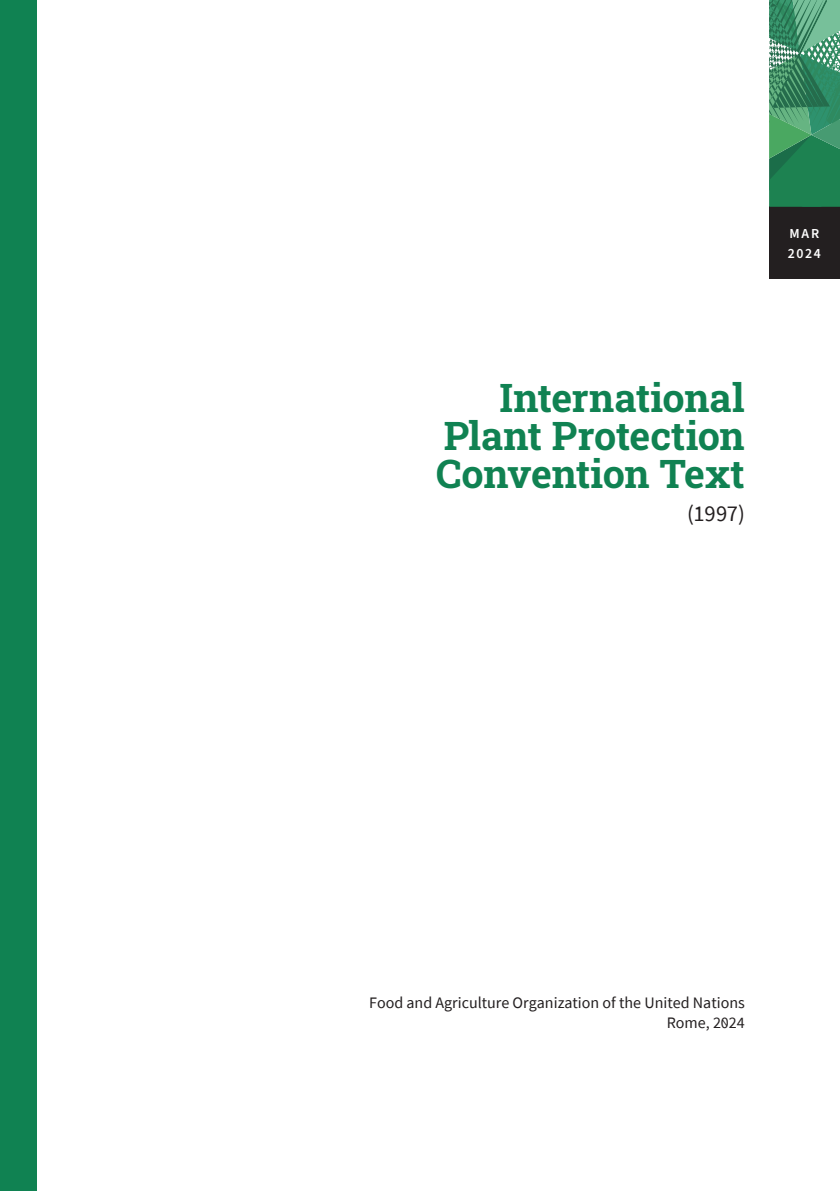
<style>
.page{position:relative;width:840px;height:1191px;background:#fff}
.page>*{position:absolute;margin:0;border:0;box-sizing:border-box;transform-origin:0 0}
.t1{font:700 39.4px/38px "Roboto Slab";letter-spacing:-.01em;color:#108252;text-align:justify}
.t2{font:22.6px "Source Sans Pro";color:#231f20}
.t3{font:16px/20px "Source Sans Pro";color:#231f20;text-align:right}
.t4{font:600 13.8px/19.8px "Source Sans Pro";letter-spacing:.115em;color:#fff}
</style>
<div class="page">
<div style="left:768px;top:207px;width:71px;height:72px;background:#231f20"></div>
<svg style="left:769px;top:0;width:70px;height:207px;background:#3e9268"></svg>
<div style="left:0;top:0;width:37px;height:1191px;background:#108252"></div>
<p class="t4" style="left:787px;top:224px;width:34px">MAR<br>2024</p>
<h1 class="t1" style="left:436px;top:378px;width:310px;text-indent:63px">International Plant Protection Convention Text</h1>
<h2 class="t2" style="left:687px;top:498px;width:59px">(1997)</h2>
<p class="t3" style="left:369px;top:993px;width:377px">Food and Agriculture Organization of the United Nations<br>Rome, 2024</p>
</div>
